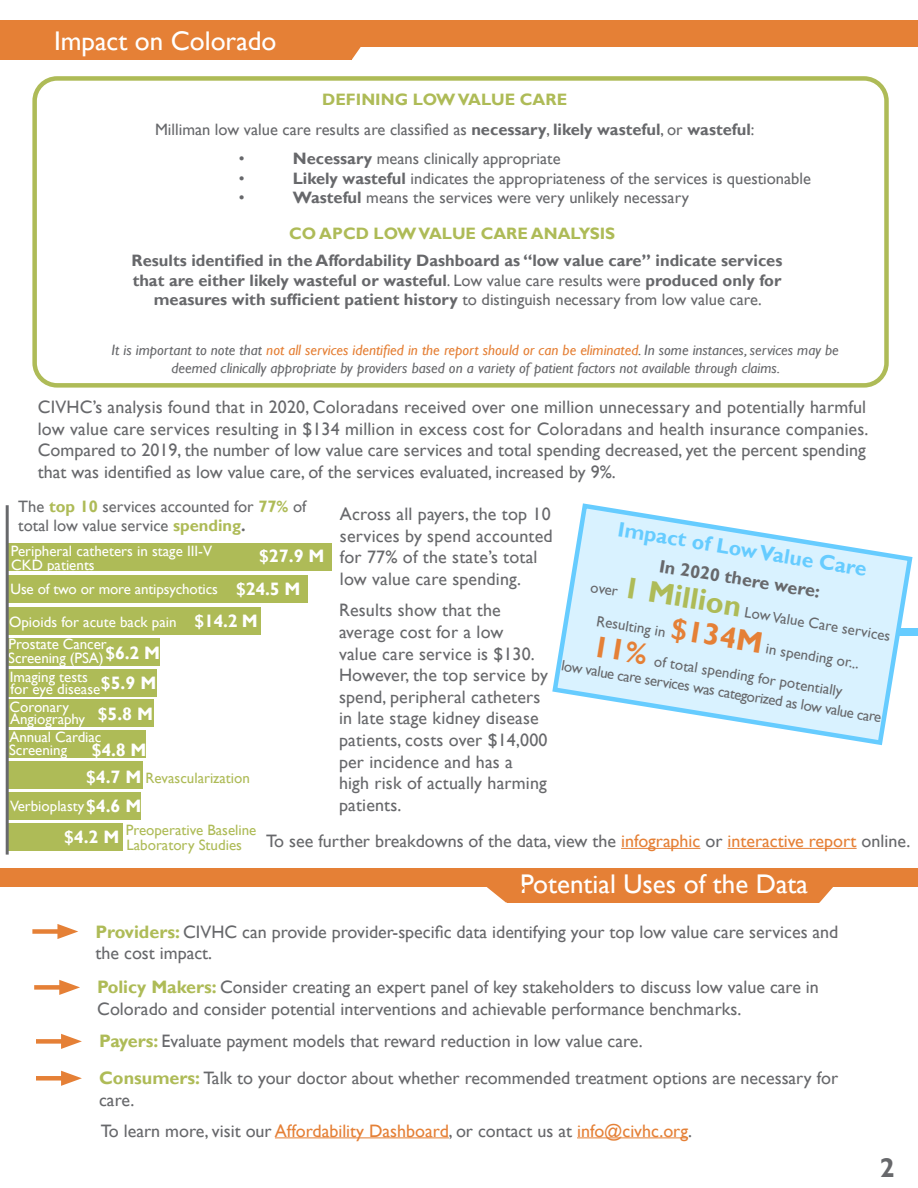
<style>
.page{position:relative;width:918px;height:1188px;background:#fff}
.page>*{position:absolute;margin:0;border:0;box-sizing:border-box;transform-origin:0 0}
.t1{font:27px "Gill Sans";color:#fff}
.t2{font:700 27px "Gill Sans";color:#67686b}
.t3{font:700 21px "Gill Sans";color:#6cf}
.t4{font:18px/21.6px "Gill Sans";color:#67686b}
.t5{font:700 18px "Gill Sans";color:#fff}
.t6{font:700 18px "Gill Sans";color:#67686b}
.t7{font:16.5px/30.8px "Gill Sans";color:#67686b}
.t8{font:700 16.5px/19.8px "Gill Sans";color:#67686b;text-align:center}
.t9{font:15px/14.2px "Gill Sans";color:#fff}
.t10{font:italic 15px/18px "Gill Sans";color:#67686b;text-align:center}
.t11{font:15px/32.4px "Gill Sans";color:#67686b}
.t12{font:15px/28.3px "Gill Sans";color:#aebb57}
.s1{font-weight:700;color:#aebb57}
.s2{font-weight:700}
.s3{font-weight:400}
.s4{color:#e58036}
.s5{font-weight:700;font-size:18px}
.s6{font-weight:700;font-size:30px;color:#aebb57}
.s7{font-weight:700;font-size:30px;color:#e58036}
.s8{font-weight:700;font-size:18px;color:#fff}
.s9{color:#fff}
.s10{font-size:16.5px;color:#fff}
</style>
<div class="page">
<div style="left:0;top:21px;width:918px;height:26px;background:#e58036"></div>
<div style="left:0;top:39px;width:352px;height:21px;background:#e58036"></div>
<svg style="left:352px;top:47px;width:9px;height:13px"></svg>
<div style="left:32px;top:76px;width:857px;height:312px;border:4px solid #aebb57;border-radius:22px"></div>
<div style="left:7px;top:607px;width:253px;height:28px;background:#aebb57"></div>
<div style="left:7px;top:575px;width:301px;height:27px;background:#aebb57"></div>
<div style="left:8px;top:543px;width:324px;height:28px;background:#aebb57"></div>
<div style="left:8px;top:638px;width:152px;height:28px;background:#aebb57"></div>
<div style="left:8px;top:669px;width:149px;height:28px;background:#aebb57"></div>
<div style="left:8px;top:699px;width:146px;height:28px;background:#aebb57"></div>
<div style="left:7px;top:730px;width:139px;height:28px;background:#aebb57"></div>
<div style="left:7px;top:761px;width:136px;height:28px;background:#aebb57"></div>
<div style="left:7px;top:792px;width:134px;height:28px;background:#aebb57"></div>
<div style="left:8px;top:823px;width:115px;height:28px;background:#aebb57"></div>
<hr style="left:6px;top:505px;width:3px;height:350px;background:#67686b">
<div style="left:764px;top:628px;width:154px;height:8px;background:#6cf"></div>
<svg style="left:552px;top:503px;width:361px;height:243px"></svg>
<hr style="left:621px;top:848px;width:79px;height:1px;background:#e58036">
<hr style="left:727px;top:848px;width:130px;height:1px;background:#e58036">
<div style="left:0;top:868px;width:918px;height:19px;background:#e58036"></div>
<div style="left:507px;top:880px;width:312px;height:23px;background:#e58036"></div>
<svg style="left:819px;top:887px;width:14px;height:16px"></svg>
<svg style="left:487px;top:887px;width:20px;height:16px"></svg>
<div style="left:32px;top:929px;width:34px;height:5px;background:#e58036"></div>
<svg style="left:57px;top:924px;width:21px;height:15px"></svg>
<div style="left:34px;top:985px;width:34px;height:5px;background:#e58036"></div>
<svg style="left:59px;top:980px;width:21px;height:15px"></svg>
<div style="left:36px;top:1039px;width:33px;height:5px;background:#e58036"></div>
<svg style="left:61px;top:1034px;width:21px;height:15px"></svg>
<div style="left:36px;top:1076px;width:33px;height:5px;background:#e58036"></div>
<svg style="left:61px;top:1071px;width:21px;height:15px"></svg>
<hr style="left:275px;top:1137px;width:174px;height:1px;background:#e58036">
<hr style="left:577px;top:1137px;width:111px;height:1px;background:#e58036">
<svg style="left:597px;top:636px;width:51px;height:29px"></svg>
<h1 class="t1" style="left:54px;top:25px;width:224px">Impact on Colorado</h1>
<p class="t7" style="left:155px;top:84px;width:601px;text-indent:167px"><span class="s1">DEFINING LOW VALUE CARE<br></span>Milliman low value care results are classified as <span class="s2">necessary</span>, <span class="s2">likely wasteful</span>, or <span class="s2">wasteful</span>:</p>
<p class="t7" style="left:239px;top:143px;width:7px">•</p>
<p class="t7" style="left:293px;top:143px;width:269px"><span class="s2">Necessary</span> means clinically appropriate</p>
<p class="t7" style="left:239px;top:163px;width:7px">•</p>
<p class="t7" style="left:293px;top:163px;width:520px"><span class="s2">Likely wasteful</span> indicates the appropriateness of the services is questionable</p>
<p class="t7" style="left:239px;top:183px;width:7px">•</p>
<p class="t7" style="left:289px;top:180px;width:401px;line-height:35.4px"><span class="s2">Wasteful</span> means the services were very unlikely necessary<br><span class="s1">CO APCD LOW VALUE CARE ANALYSIS</span></p>
<p class="t8" style="left:132px;top:251px;width:652px">Results identified in the Affordability Dashboard as “low value care” indicate services that are either likely wasteful or wasteful<span class="s3">. Low value care results were</span> produced only for measures with sufficient patient history <span class="s3">to distinguish necessary from low value care.</span></p>
<p class="t10" style="left:112px;top:341px;width:729px">It is important to note that <span class="s4">not all services identified in the report should or can be eliminated</span>. In some instances, services may be deemed clinically appropriate by providers based on a variety of patient factors not available through claims.</p>
<p class="t4" style="left:38px;top:397px;width:832px">CIVHC’s analysis found that in 2020, Coloradans received over one million unnecessary and potentially harmful low value care services resulting in $134 million in excess cost for Coloradans and health insurance companies.<br>Compared to 2019, the number of low value care services and total spending decreased, yet the percent spending that was identified as low value care, of the services evaluated, increased by 9%.</p>
<p class="t7" style="left:18px;top:496px;width:289px;line-height:19.8px">The <span class="s1">top 10</span> services accounted for <span class="s1">77%</span> of total low value service <span class="s1">spending</span><span class="s2">.</span></p>
<p class="t5" style="left:259px;top:545px;width:67px">$27.9 M</p>
<p class="t9" style="left:11px;top:582px;width:291px">Use of two or more antipsychotics <span class="s5">$24.5 M</span></p>
<p class="t9" style="left:9px;top:615px;width:250px">Opioids for acute back pain <span class="s5">$14.2 M</span></p>
<p class="t4" style="left:340px;top:504px;width:214px">Across all payers, the top 10 services by spend accounted for 77% of the state’s total low value care spending.</p>
<p class="t3" style="left:620px;top:517px;width:254px;rotate:9deg">Impact of Low Value Care</p>
<p class="t11" style="left:604px;top:574px;width:294px;text-indent:-11px;rotate:9deg">over <span class="s6">1 Million</span> Low Value Care services<br>Resulting in <span class="s7">$134M</span> in spending or...</p>
<p class="t9" style="left:11px;top:544px;width:203px">Peripheral catheters in stage III-V</p>
<p class="t6" style="left:661px;top:555px;width:164px;rotate:9deg">In 2020 there were:</p>
<p class="t9" style="left:11px;top:558px;width:85px">CKD patients</p>
<p class="t4" style="left:339px;top:600px;width:210px">Results show that the average cost for a low<br>value care service is $130.<br>However, the top service by spend, peripheral catheters in late stage kidney disease patients, costs over $14,000 per incidence and has a<br>high risk of actually harming patients.</p>
<p class="t4" style="left:266px;top:831px;width:646px">To see further breakdowns of the data, view the <span class="s4">infographic</span> or <span class="s4">interactive report</span> online.</p>
<h1 class="t1" style="left:520px;top:868px;width:290px">Potential Uses of the Data</h1>
<p class="t4" style="left:96px;top:921px;width:744px"><span class="s1">Providers:</span> CIVHC can provide provider-specific data identifying your top low value care services and the cost impact.</p>
<p class="t4" style="left:97px;top:977px;width:723px"><span class="s1">Policy Makers:</span> Consider creating an expert panel of key stakeholders to discuss low value care in<br>Colorado and consider potential interventions and achievable performance benchmarks.</p>
<p class="t4" style="left:99px;top:1023px;width:741px;line-height:36.9px"><span class="s1">Payers:</span> Evaluate payment models that reward reduction in low value care.<br><span class="s1">Consumers:</span> Talk to your doctor about whether recommended treatment options are necessary for</p>
<p class="t4" style="left:99px;top:1085px;width:594px;line-height:30.6px">care.<br>To learn more, visit our <span class="s4">Affordability Dashboard</span>, or contact us at <span class="s4">info@civhc.org</span>.</p>
<p class="t9" style="left:8px;top:637px;width:153px">Prostate Cancer<br>Screening (PSA)<sup>$6.2</sup> <sup>M</sup></p>
<p class="t9" style="left:10px;top:671px;width:148px;line-height:12.8px">Imaging tests<br>for eye disease<sup>$5.9</sup> <sup>M</sup></p>
<p class="t9" style="left:10px;top:701px;width:145px;line-height:12.1px">Coronary<br>Angiography <sup>$5.8</sup> <sup>M</sup></p>
<p class="t9" style="left:9px;top:731px;width:94px;line-height:13px">Annual Cardiac<br>Screening</p>
<p class="t11" style="left:566px;top:638px;width:326px;line-height:19.4px;text-indent:91px;rotate:9deg">of total spending for potentially<br>low value care services was categorized as low value care</p>
<p class="t5" style="left:92px;top:739px;width:56px">$4.8 M</p>
<p class="t12" style="left:10px;top:764px;width:249px;text-indent:76px"><span class="s8">$4.7 M</span> Revascularization<span class="s9">n<br>Verbioplasty</span><span class="s8">$4.6 M</span></p>
<p class="t12" style="left:126px;top:822px;width:132px;line-height:15.5px">Preoperative Baseline<br>Laboratory Studies <span class="s10">n</span></p>
<p class="t5" style="left:64px;top:826px;width:57px">$4.2 M</p>
<h1 class="t2" style="left:880px;top:1151px;width:16px">2</h1>
</div>
